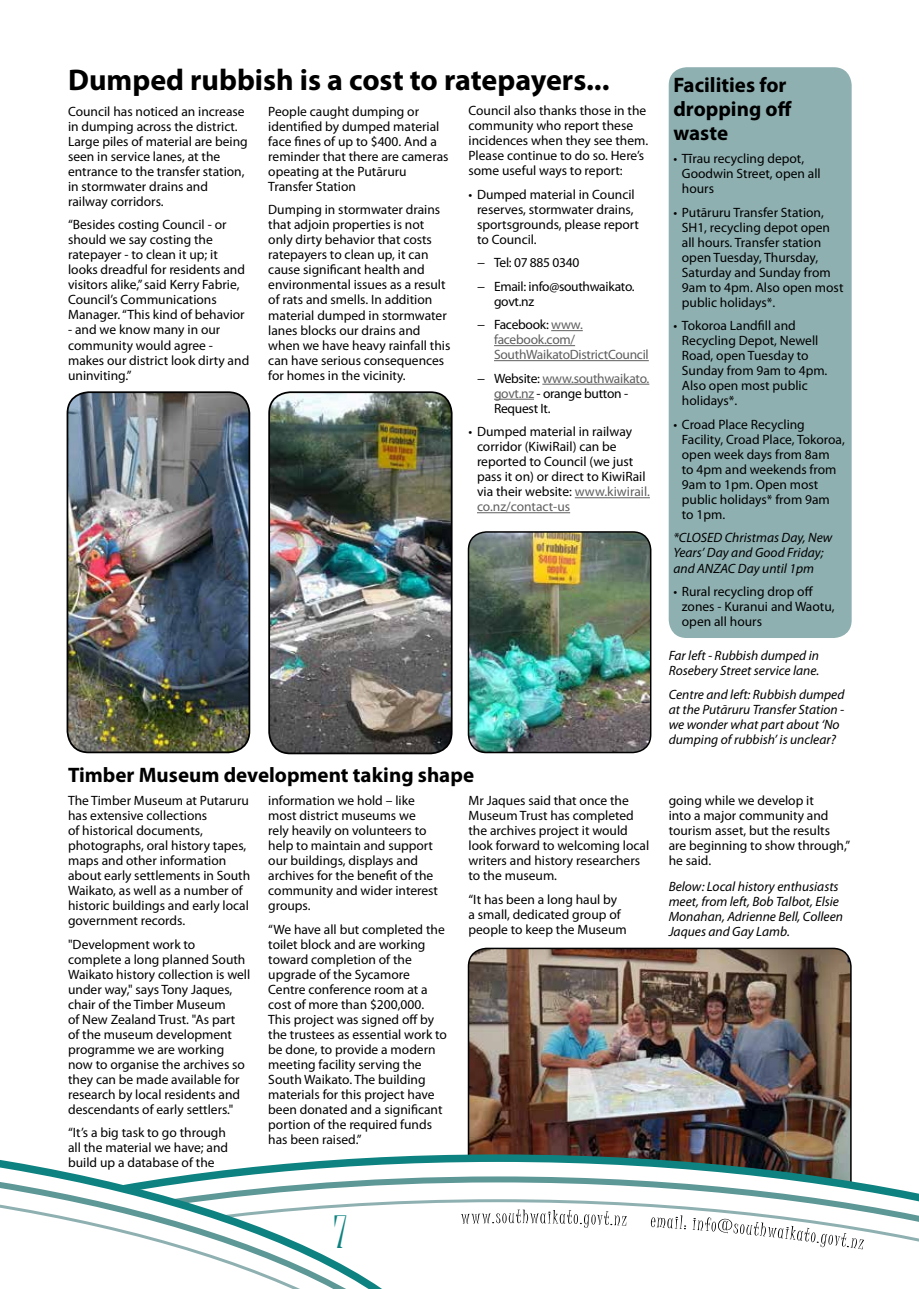
<style>
.page{position:relative;width:919px;height:1289px;background:#fff}
.page>*{position:absolute;margin:0;border:0;box-sizing:border-box;transform-origin:0 0}
.t1{font:43.5px "Juice ITC";color:#0d8280}
.t2{font:700 30px "Myriad Pro";color:#000}
.t3{font:700 21px/24px "Myriad Pro";color:#000}
.t4{font:13.5px/15px "Myriad Pro";color:#000}
.t5{font:italic 13.5px/15px "Myriad Pro";color:#000}
.t6{font:13.5px/23.5px "Myriad Pro";letter-spacing:-.02em;color:#000}
.t7{font:13.5px/15px "Myriad Pro";letter-spacing:-.02em;color:#5f5f5f}
.s1{color:#5f5f5f}
.s2{font-family:"Arial"}
</style>
<div class="page">
<div style="left:668px;top:67px;width:183px;height:571px;background:#8fb0b1;border-radius:18px"></div>
<img style="left:470px;top:948px;width:380px;height:202px">
<div style="left:467px;top:947px;width:384px;height:252px;border:2px solid #000;border-radius:18px"></div>
<img style="left:451px;top:1150px;width:401px;height:23px">
<svg style="left:451px;top:1173px;width:467px;height:24px"></svg>
<svg style="left:0;top:1155px;width:440px;height:29px"></svg>
<svg style="left:0;top:1174px;width:427px;height:114px"></svg>
<svg style="left:189px;top:1197px;width:729px;height:64px"></svg>
<img style="left:470px;top:532px;width:180px;height:220px">
<div style="left:467px;top:531px;width:184px;height:222px;border:2px solid #000;border-radius:18px"></div>
<img style="left:271px;top:392px;width:180px;height:361px">
<div style="left:268px;top:391px;width:184px;height:363px;border:2px solid #000;border-radius:21px"></div>
<hr style="left:551px;top:330px;width:31px;height:1px;background:#5f5f5f">
<hr style="left:494px;top:345px;width:81px;height:1px;background:#5f5f5f">
<hr style="left:494px;top:360px;width:154px;height:1px;background:#5f5f5f">
<hr style="left:542px;top:384px;width:107px;height:1px;background:#5f5f5f">
<hr style="left:494px;top:399px;width:40px;height:1px;background:#5f5f5f">
<hr style="left:574px;top:497px;width:76px;height:1px;background:#5f5f5f">
<hr style="left:477px;top:512px;width:93px;height:1px;background:#5f5f5f">
<img style="left:67px;top:392px;width:182px;height:360px">
<div style="left:67px;top:391px;width:183px;height:362px;border:2px solid #000;border-radius:21px"></div>
<h2 class="t2" style="left:68px;top:60px;width:543px">Dumped rubbish is a cost to ratepayers...</h2>
<p class="t4" style="left:68px;top:104px;width:181px">Council has noticed an increase in dumping across the district.<br>Large piles of material are being seen in service lanes, at the entrance to the transfer station, in stormwater drains and railway corridors.</p>
<p class="t4" style="left:68px;top:217px;width:178px">“Besides costing Council - or should we say costing the ratepayer - to clean it up; it looks dreadful for residents and visitors alike,” said Kerry Fabrie,<br>Council’s Communications<br>Manager. “This kind of behavior</p>
<p class="t4" style="left:68px;top:322px;width:183px">- and we know many in our community would agree - makes our district look dirty and uninviting.”</p>
<p class="t4" style="left:268px;top:104px;width:182px">People caught dumping or identified by dumped material face fines of up to $400. And a reminder that there are cameras opeating at the Putāruru<br>Transfer Station</p>
<p class="t4" style="left:268px;top:202px;width:184px">Dumping in stormwater drains that adjoin properties is not only dirty behavior that costs ratepayers to clean up, it can cause significant health and environmental issues as a result of rats and smells. In addition material dumped in stormwater lanes blocks our drains and when we have heavy rainfall this can have serious consequences for homes in the vicinity.</p>
<p class="t4" style="left:468px;top:103px;width:181px">Council also thanks those in the community who report these incidences when they see them.<br>Please continue to do so. Here’s some useful ways to report:</p>
<p class="t4" style="left:477px;top:186px;width:163px;text-indent:-9px">• Dumped material in Council reserves, stormwater drains, sportsgrounds, please report to Council.</p>
<p class="t6" style="left:477px;top:251px;width:159px">− Tel: 07 885 0340<br>− Email: info@southwaikato.</p>
<p class="t6" style="left:477px;top:289px;width:107px;text-indent:17px">govt.nz<br>− Facebook: <span class="s1">www.</span></p>
<p class="t7" style="left:494px;top:332px;width:156px">facebook.com/<br>SouthWaikatoDistrictCouncil</p>
<p class="t6" style="left:494px;top:370px;width:157px;line-height:15px;text-indent:-17px">− Website: <span class="s1">www.southwaikato. govt.nz</span> - orange button -<br>Request It.</p>
<p class="t4" style="left:477px;top:424px;width:174px;text-indent:-9px">• Dumped material in railway corridor (KiwiRail) can be reported to Council (we just pass it on) or direct to KiwiRail via their website: <span class="s1">www.kiwirail. co.nz/contact-us</span></p>
<h3 class="t3" style="left:68px;top:762px;width:407px">Timber Museum development taking shape</h3>
<p class="t4" style="left:468px;top:793px;width:182px">Mr Jaques said that once the<br>Museum Trust has completed the archives project it would look forward to welcoming local writers and history researchers to the museum.</p>
<p class="t4" style="left:468px;top:891px;width:160px">“It has been a long haul by a small, dedicated group of people to keep the Museum</p>
<p class="t4" style="left:268px;top:793px;width:171px">information we hold – like most district museums we rely heavily on volunteers to help to maintain and support our buildings, displays and archives for the benefit of the community and wider interest groups.</p>
<p class="t4" style="left:268px;top:921px;width:180px">“We have all but completed the toilet block and are working toward completion of the upgrade of the Sycamore<br>Centre conference room at a cost of more than $200,000.<br>This project was signed off by the trustees as essential work to be done, to provide a modern meeting facility serving the<br>South Waikato. The building materials for this project have been donated and a significant portion of the required funds has been raised.”</p>
<p class="t4" style="left:68px;top:793px;width:184px">The Timber Museum at Putaruru has extensive collections<br>of historical documents, photographs, oral history tapes, maps and other information about early settlements in South<br>Waikato, as well as a number of historic buildings and early local government records.</p>
<p class="t4" style="left:68px;top:936px;width:184px">"Development work to complete a long planned South<br>Waikato history collection is well under way," says Tony Jaques, chair of the Timber Museum<br>of New Zealand Trust. "As part<br>of the museum development programme we are working now to organise the archives so they can be made available for research by local residents and descendants of early settlers."</p>
<p class="t4" style="left:68px;top:1125px;width:162px">“It’s a big task to go through all the material we have; and build up a database of the</p>
<h1 class="t1" style="left:334px;top:1207px;width:15px">7</h1>
<h3 class="t3" style="left:673px;top:72px;width:120px">Facilities for dropping off waste</h3>
<p class="t4" style="left:681px;top:151px;width:140px;text-indent:-9px">• T<span class="s2">ī</span>rau recycling depot,<br>Goodwin Street, open all hours</p>
<p class="t4" style="left:681px;top:204px;width:163px;text-indent:-9px">• Putāruru Transfer Station,<br>SH1, recycling depot open all hours. Transfer station open Tuesday, Thursday,<br>Saturday and Sunday from<br>9am to 4pm. Also open most public holidays*.</p>
<p class="t4" style="left:681px;top:318px;width:147px;text-indent:-9px">• Tokoroa Landfill and<br>Recycling Depot, Newell<br>Road, open Tuesday to<br>Sunday from 9am to 4pm.<br>Also open most public holidays*.</p>
<p class="t4" style="left:681px;top:416px;width:164px;text-indent:-9px">• Croad Place Recycling<br>Facility, Croad Place, Tokoroa, open week days from 8am<br>to 4pm and weekends from<br>9am to 1pm. Open most public holidays* from 9am to 1pm.</p>
<p class="t5" style="left:673px;top:530px;width:160px">*CLOSED Christmas Day, New<br>Years’ Day and Good Friday; and ANZAC Day until 1pm</p>
<p class="t4" style="left:681px;top:583px;width:154px;text-indent:-9px">• Rural recycling drop off zones - Kuranui and Waotu, open all hours</p>
<p class="t5" style="left:668px;top:648px;width:152px">Far left - Rubbish dumped in<br>Rosebery Street service lane.</p>
<p class="t5" style="left:668px;top:686px;width:177px">Centre and left: Rubbish dumped at the Putāruru Transfer Station - we wonder what part about ‘No dumping of rubbish’ is unclear?</p>
<p class="t4" style="left:668px;top:793px;width:183px">going while we develop it<br>into a major community and tourism asset, but the results are beginning to show through,” he said.</p>
<p class="t5" style="left:668px;top:879px;width:176px">Below: Local history enthusiasts meet, from left, Bob Talbot, Elsie<br>Monahan, Adrienne Bell, Colleen<br>Jaques and Gay Lamb.</p>
</div>
